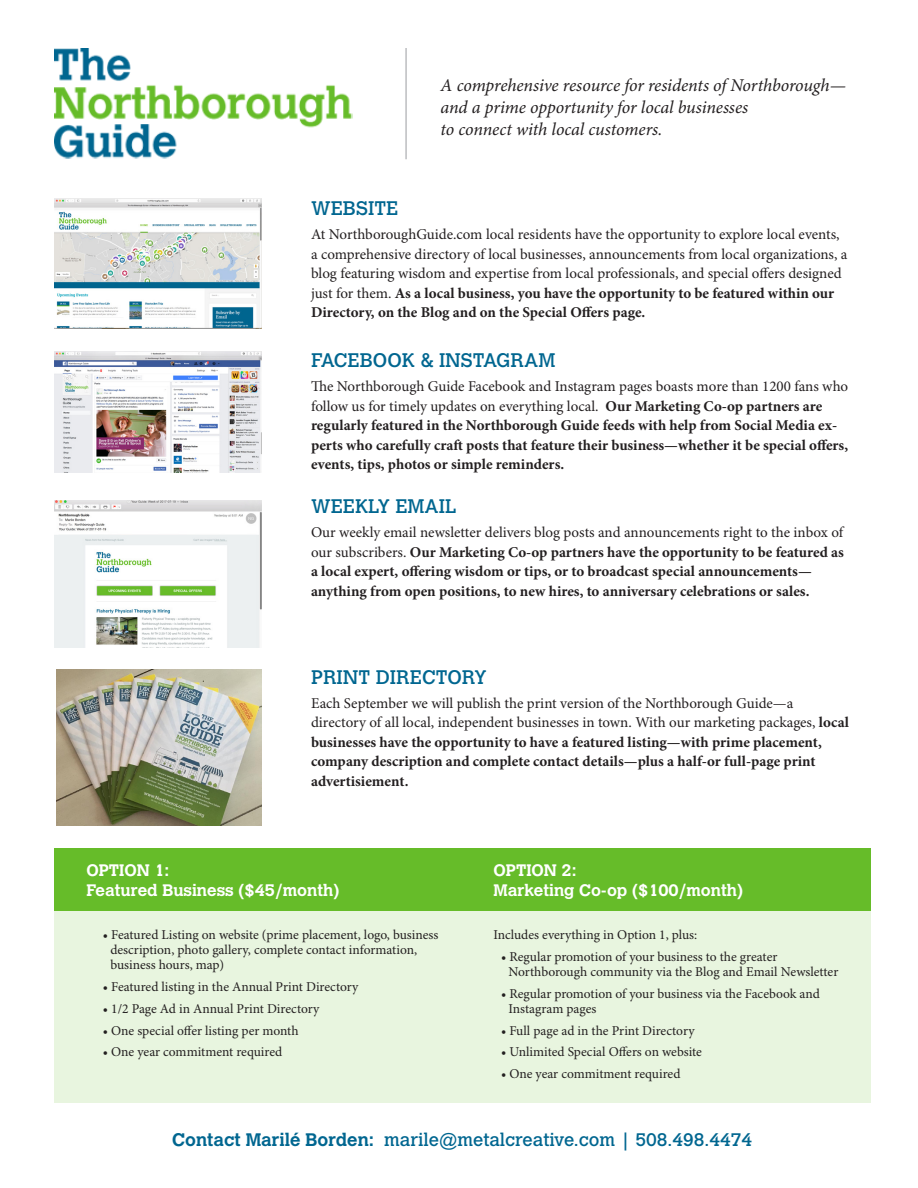
<style>
.page{position:relative;width:918px;height:1188px;background:#fff}
.page>*{position:absolute;margin:0;border:0;box-sizing:border-box;transform-origin:0 0}
.t1{font:19.5px "Calvert";color:#006690}
.t2{font:italic 18px/21.6px "Minion Pro";letter-spacing:-.01em;color:#231f20}
.t3{font:18px "Calvert";color:#006690}
.t4{font:700 16.5px/19.5px "Calvert";color:#fff}
.t5{font:700 15px/19.5px "Minion Pro";color:#231f20}
.t6{font:15px/19.5px "Minion Pro";color:#231f20}
.t7{font:13.5px/15px "Minion Pro";color:#231f20}
.s1{font-weight:700}
.s2{font-weight:400}
</style>
<div class="page">
<img style="left:54px;top:48px;width:299px;height:111px">
<hr style="left:405px;top:48px;width:2px;height:111px;background:#bcbdc0">
<img style="left:54px;top:198px;width:208px;height:131px">
<img style="left:54px;top:351px;width:208px;height:121px">
<img style="left:54px;top:501px;width:208px;height:146px">
<img style="left:57px;top:669px;width:205px;height:157px">
<div style="left:54px;top:848px;width:816px;height:255px;background:#e8f5df"></div>
<div style="left:54px;top:848px;width:816px;height:63px;background:#66bc29"></div>
<p class="t2" style="left:441px;top:75px;width:407px">A comprehensive resource for residents of Northborough— and a prime opportunity for local businesses<br>to connect with local customers.</p>
<p class="t1" style="left:311px;top:197px;width:89px">WEBSITE</p>
<p class="t6" style="left:311px;top:225px;width:538px">At NorthboroughGuide.com local residents have the opportunity to explore local events, a comprehensive directory of local businesses, announcements from local organizations, a blog featuring wisdom and expertise from local professionals, and special offers designed just for them. <span class="s1">As a local business, you have the opportunity to be featured within our Directory, on the Blog and on the Special Offers page.</span></p>
<p class="t1" style="left:311px;top:349px;width:246px">FACEBOOK &amp; INSTAGRAM</p>
<p class="t5" style="left:311px;top:377px;width:539px"><span class="s2">The Northborough Guide Facebook and Instagram pages boasts more than 1200 fans who follow us for timely updates on everything local.</span> Our Marketing Co-op partners are regularly featured in the Northborough Guide feeds with help from Social Media ex&shy;perts who carefully craft posts that feature their business—whether it be special offers, events, tips, photos or simple reminders.</p>
<p class="t1" style="left:311px;top:495px;width:147px">WEEKLY EMAIL</p>
<p class="t5" style="left:311px;top:523px;width:534px"><span class="s2">Our weekly email newsletter delivers blog posts and announcements right to the inbox of our subscribers.</span> Our Marketing Co-op partners have the opportunity to be featured as a local expert, offering wisdom or tips, or to broadcast special announcements— anything from open positions, to new hires, to anniversary celebrations or sales.</p>
<p class="t1" style="left:311px;top:666px;width:177px">PRINT DIRECTORY</p>
<p class="t5" style="left:311px;top:694px;width:540px"><span class="s2">Each September we will publish the print version of the Northborough Guide—a directory of all local, independent businesses in town. With our marketing packages,</span> local businesses have the opportunity to have a featured listing—with prime placement, company description and complete contact details—plus a half-or full-page print advertisiement.</p>
<p class="t4" style="left:86px;top:861px;width:254px">OPTION 1:<br>Featured Business ($45/month)</p>
<p class="t7" style="left:110px;top:928px;width:329px;text-indent:-8px">• Featured Listing on website (prime placement, logo, business description, photo gallery, complete contact information, business hours, map)</p>
<p class="t7" style="left:103px;top:980px;width:257px">• Featured listing in the Annual Print Directory</p>
<p class="t7" style="left:103px;top:1002px;width:218px">• 1/2 Page Ad in Annual Print Directory</p>
<p class="t7" style="left:103px;top:1023px;width:197px">• One special offer listing per month</p>
<p class="t7" style="left:103px;top:1045px;width:181px">• One year commitment required</p>
<p class="t4" style="left:494px;top:861px;width:251px">OPTION 2:<br>Marketing Co-op ($100/month)</p>
<p class="t7" style="left:494px;top:928px;width:205px">Includes everything in Option 1, plus:</p>
<p class="t7" style="left:509px;top:950px;width:331px;text-indent:-8px">• Regular promotion of your business to the greater<br>Northborough community via the Blog and Email Newsletter</p>
<p class="t7" style="left:509px;top:987px;width:313px;text-indent:-8px">• Regular promotion of your business via the Facebook and<br>Instagram pages</p>
<p class="t7" style="left:501px;top:1023px;width:195px">• Full page ad in the Print Directory</p>
<p class="t7" style="left:501px;top:1045px;width:202px">• Unlimited Special Offers on website</p>
<p class="t7" style="left:501px;top:1067px;width:181px">• One year commitment required</p>
<p class="t3" style="left:172px;top:1129px;width:581px"><span class="s1">Contact Marilé Borden:</span> marile@metalcreative.com | 508.498.4474</p>
</div>
